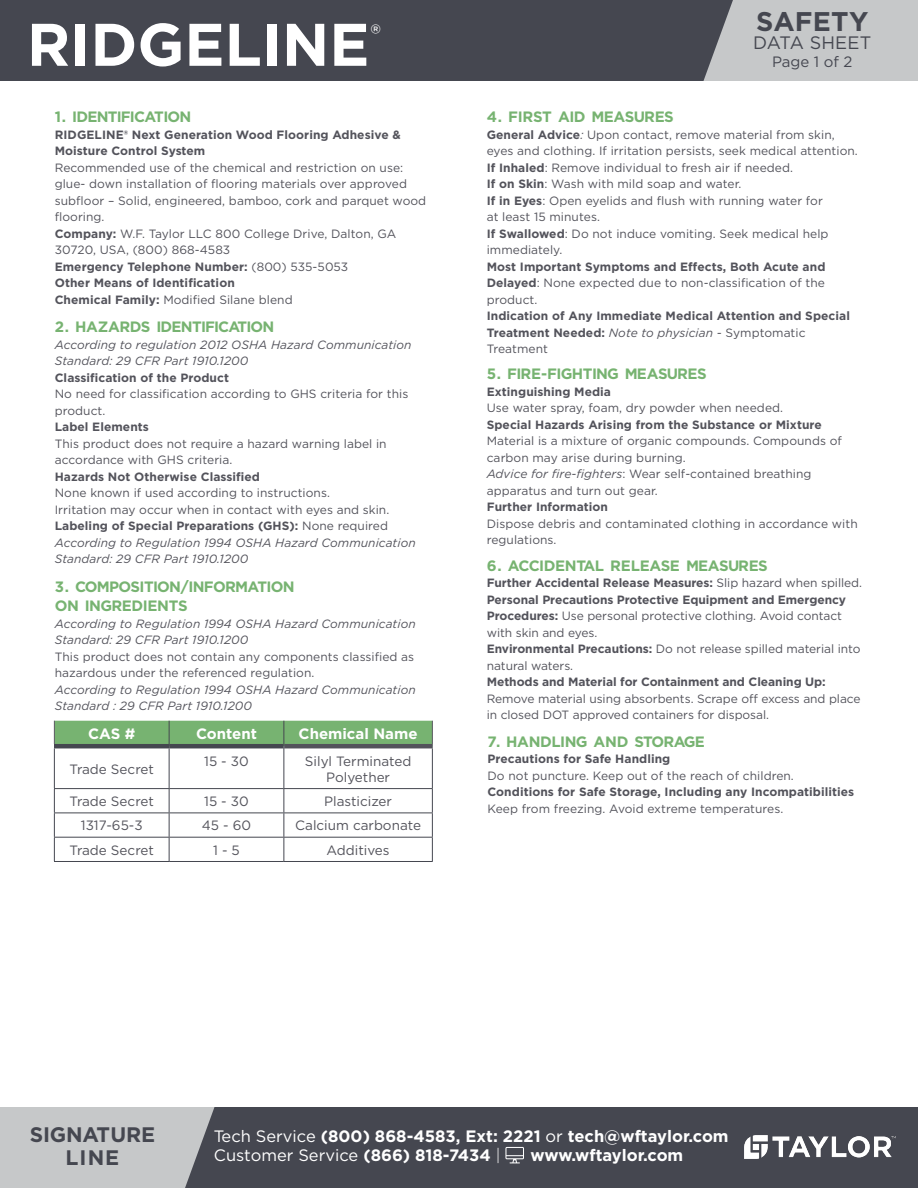
<style>
.page{position:relative;width:918px;height:1188px;background:#fff}
.page>*{position:absolute;margin:0;border:0;box-sizing:border-box;transform-origin:0 0}
.t1{font:700 60px "Gotham";color:#fff}
.t2{font:700 27px "Gotham";letter-spacing:.01em;color:#454750}
.t3{font:26.25px "Gotham";color:#fff}
.t4{font:700 21px "Gotham";letter-spacing:-.01em;color:#454750}
.t5{font:18px "Gotham";letter-spacing:.005em;color:#454750}
.t6{font:700 16.5px "Gotham";color:#fff}
.t7{font:16.5px "Gotham";color:#fff}
.t8{font:700 15px "Gotham";letter-spacing:-.05em;color:#77b371}
.t9{font:700 15px "Gotham";letter-spacing:-.03em;color:#77b371}
.t10{font:700 15px "Gotham";color:#fff}
.t11{font:15px "Gotham";color:#454750}
.t12{font:13.5px/16.2px "Gotham";color:#53535b;text-align:center}
.t13{font:12px/16.5px "Gotham";letter-spacing:.005em;color:#53535b}
.t14{font:700 12px/16.5px "Gotham";letter-spacing:.005em;color:#53535b}
.t15{font:italic 12px/16.5px "Gotham";letter-spacing:.005em;color:#53535b}
.s1{font-weight:700}
.s2{font-weight:400}
.s3{font-style:italic}
.s4{font-weight:400;font-style:italic}
.s5{font-weight:300}
</style>
<div class="page">
<div style="left:54px;top:721px;width:379px;height:23px;background:#77b371"></div>
<hr style="left:54px;top:744px;width:115px;height:4px;background:#454750">
<hr style="left:169px;top:744px;width:115px;height:4px;background:#454750">
<hr style="left:284px;top:744px;width:149px;height:4px;background:#53535b">
<hr style="left:54px;top:748px;width:1px;height:40px;background:#454750">
<hr style="left:169px;top:748px;width:1px;height:40px;background:#454750">
<hr style="left:284px;top:746px;width:1px;height:42px;background:#454750">
<hr style="left:432px;top:748px;width:1px;height:40px;background:#454750">
<hr style="left:54px;top:788px;width:115px;height:1px;background:#454750">
<hr style="left:169px;top:788px;width:115px;height:1px;background:#454750">
<hr style="left:284px;top:788px;width:149px;height:1px;background:#454750">
<hr style="left:54px;top:813px;width:115px;height:1px;background:#454750">
<hr style="left:169px;top:813px;width:115px;height:1px;background:#454750">
<hr style="left:284px;top:813px;width:149px;height:1px;background:#454750">
<hr style="left:54px;top:837px;width:115px;height:1px;background:#454750">
<svg style="left:54px;top:789px;width:1px;height:72px"></svg>
<hr style="left:169px;top:837px;width:115px;height:1px;background:#454750">
<svg style="left:169px;top:789px;width:1px;height:72px"></svg>
<hr style="left:284px;top:837px;width:149px;height:1px;background:#454750">
<svg style="left:284px;top:789px;width:1px;height:72px"></svg>
<svg style="left:432px;top:789px;width:1px;height:72px"></svg>
<hr style="left:54px;top:861px;width:115px;height:1px;background:#454750">
<hr style="left:169px;top:861px;width:115px;height:1px;background:#454750">
<hr style="left:284px;top:861px;width:149px;height:1px;background:#454750">
<div style="left:0;top:0;width:918px;height:81px;background:#454750"></div>
<svg style="left:703px;top:0;width:215px;height:81px"></svg>
<div style="left:0;top:1107px;width:918px;height:81px;background:#454750"></div>
<svg style="left:0;top:1107px;width:215px;height:81px"></svg>
<svg style="left:505px;top:1147px;width:19px;height:16px"></svg>
<img style="left:744px;top:1135px;width:152px;height:24px">
<p class="t1" style="left:27px;top:5px;width:344px">RIDGELINE</p>
<p class="t3" style="left:370px;top:17px;width:12px">®</p>
<p class="t8" style="left:55px;top:107px;width:138px">1. IDENTIFICATION</p>
<p class="t14" style="left:55px;top:126px;width:348px">RIDGELINE® Next Generation Wood Flooring Adhesive &amp;<br>Moisture Control System</p>
<p class="t13" style="left:55px;top:159px;width:354px">Recommended use of the chemical and restriction on use: glue- down installation of flooring materials over approved</p>
<p class="t13" style="left:55px;top:192px;width:373px">subfloor – Solid, engineered, bamboo, cork and parquet wood flooring.</p>
<p class="t13" style="left:55px;top:225px;width:343px"><span class="s1">Company:</span> W.F. Taylor LLC 800 College Drive, Dalton, GA<br>30720, USA, (800) 868-4583</p>
<p class="t14" style="left:55px;top:258px;width:295px">Emergency Telephone Number: <span class="s2">(800) 535-5053</span></p>
<p class="t14" style="left:55px;top:275px;width:182px">Other Means of Identification</p>
<p class="t13" style="left:55px;top:291px;width:239px"><span class="s1">Chemical Family:</span> Modified Silane blend</p>
<p class="t8" style="left:55px;top:317px;width:221px">2. HAZARDS IDENTIFICATION</p>
<p class="t15" style="left:55px;top:336px;width:358px">According to regulation 2012 OSHA Hazard Communication<br>Standard: 29 CFR Part 1910.1200</p>
<p class="t14" style="left:55px;top:369px;width:176px">Classification of the Product</p>
<p class="t13" style="left:55px;top:385px;width:355px">No need for classification according to GHS criteria for this product.</p>
<p class="t14" style="left:55px;top:419px;width:96px">Label Elements</p>
<p class="t13" style="left:55px;top:435px;width:333px">This product does not require a hazard warning label in accordance with GHS criteria.</p>
<p class="t14" style="left:55px;top:468px;width:207px">Hazards Not Otherwise Classified</p>
<p class="t13" style="left:55px;top:484px;width:336px">None known if used according to instructions.<br>Irritation may occur when in contact with eyes and skin.</p>
<p class="t14" style="left:55px;top:518px;width:335px">Labeling of Special Preparations (GHS): <span class="s2">None required</span></p>
<p class="t15" style="left:55px;top:534px;width:363px">According to Regulation 1994 OSHA Hazard Communication<br>Standard: 29 CFR Part 1910.1200</p>
<p class="t8" style="left:55px;top:576px;width:242px">3. COMPOSITION/INFORMATION</p>
<p class="t9" style="left:55px;top:596px;width:134px">ON INGREDIENTS</p>
<p class="t15" style="left:55px;top:615px;width:363px">According to Regulation 1994 OSHA Hazard Communication<br>Standard: 29 CFR Part 1910.1200</p>
<p class="t13" style="left:55px;top:648px;width:361px">This product does not contain any components classified as hazardous under the referenced regulation.</p>
<p class="t15" style="left:55px;top:681px;width:363px">According to Regulation 1994 OSHA Hazard Communication<br>Standard : 29 CFR Part 1910.1200</p>
<p class="t10" style="left:88px;top:724px;width:49px">CAS #</p>
<p class="t10" style="left:196px;top:724px;width:62px">Content</p>
<p class="t10" style="left:299px;top:724px;width:121px">Chemical Name</p>
<p class="t12" style="left:70px;top:761px;width:86px">Trade Secret</p>
<p class="t12" style="left:204px;top:752px;width:46px">15 - 30</p>
<p class="t12" style="left:305px;top:752px;width:108px">Silyl Terminated<br>Polyether</p>
<p class="t12" style="left:70px;top:793px;width:86px">Trade Secret</p>
<p class="t12" style="left:204px;top:793px;width:46px">15 - 30</p>
<p class="t12" style="left:324px;top:793px;width:69px">Plasticizer</p>
<p class="t12" style="left:81px;top:817px;width:63px">1317-65-3</p>
<p class="t12" style="left:202px;top:817px;width:51px">45 - 60</p>
<p class="t12" style="left:295px;top:817px;width:127px">Calcium carbonate</p>
<p class="t12" style="left:70px;top:842px;width:86px">Trade Secret</p>
<p class="t12" style="left:213px;top:842px;width:28px">1 - 5</p>
<p class="t12" style="left:327px;top:842px;width:65px">Additives</p>
<p class="t2" style="left:756px;top:4px;width:114px">SAFETY</p>
<p class="t5" style="left:753px;top:32px;width:119px">DATA SHEET</p>
<p class="t11" style="left:772px;top:53px;width:82px">Page 1 of 2</p>
<p class="t9" style="left:487px;top:107px;width:189px">4. FIRST AID MEASURES</p>
<p class="t13" style="left:487px;top:126px;width:373px"><span class="s1">General Advice</span><span class="s3">:</span> Upon contact, remove material from skin, eyes and clothing. If irritation persists, seek medical attention.</p>
<p class="t13" style="left:487px;top:159px;width:308px"><span class="s1">If Inhaled</span>: Remove individual to fresh air if needed.</p>
<p class="t13" style="left:487px;top:175px;width:256px"><span class="s1">If on Skin</span>: Wash with mild soap and water.</p>
<p class="t13" style="left:487px;top:192px;width:338px"><span class="s1">If in Eyes</span>: Open eyelids and flush with running water for</p>
<p class="t13" style="left:487px;top:208px;width:115px">at least 15 minutes.</p>
<p class="t13" style="left:487px;top:225px;width:343px"><span class="s1">If Swallowed</span>: Do not induce vomiting. Seek medical help immediately.</p>
<p class="t14" style="left:487px;top:258px;width:340px;text-align:justify">Most Important Symptoms and Effects, Both Acute and Delayed<span class="s2">: None expected due to non-classification of the product.</span></p>
<p class="t14" style="left:487px;top:308px;width:365px">Indication of Any Immediate Medical Attention and Special<br>Treatment Needed: <span class="s4">Note to physician -</span> <span class="s2">Symptomatic<br>Treatment</span></p>
<p class="t8" style="left:487px;top:364px;width:222px">5. FIRE-FIGHTING MEASURES</p>
<p class="t14" style="left:487px;top:383px;width:126px">Extinguishing Media</p>
<p class="t13" style="left:487px;top:400px;width:298px">Use water spray, foam, dry powder when needed.</p>
<p class="t14" style="left:487px;top:416px;width:337px">Special Hazards Arising from the Substance or Mixture</p>
<p class="t13" style="left:487px;top:433px;width:357px">Material is a mixture of organic compounds. Compounds of carbon may arise during burning.</p>
<p class="t13" style="left:487px;top:466px;width:326px"><span class="s3">Advice for fire-fighters</span>: Wear self-contained breathing apparatus and turn out gear.</p>
<p class="t14" style="left:487px;top:499px;width:123px">Further Information</p>
<p class="t13" style="left:487px;top:515px;width:373px">Dispose debris and contaminated clothing in accordance with regulations.</p>
<p class="t9" style="left:487px;top:555px;width:283px">6. ACCIDENTAL RELEASE MEASURES</p>
<p class="t14" style="left:487px;top:575px;width:377px">Further Accidental Release Measures: <span class="s2">Slip hazard when spilled.</span></p>
<p class="t14" style="left:487px;top:591px;width:361px">Personal Precautions Protective Equipment and Emergency<br>Procedures: <span class="s2">Use personal protective clothing. Avoid contact with skin and eyes.</span></p>
<p class="t13" style="left:487px;top:640px;width:375px"><span class="s1">Environmental Precautions:</span> Do not release spilled material into natural waters.</p>
<p class="t14" style="left:487px;top:674px;width:341px">Methods and Material for Containment and Cleaning Up:</p>
<p class="t13" style="left:487px;top:690px;width:375px">Remove material using absorbents. Scrape off excess and place in closed DOT approved containers for disposal.</p>
<p class="t9" style="left:488px;top:732px;width:219px">7. HANDLING AND STORAGE</p>
<p class="t14" style="left:488px;top:751px;width:184px">Precautions for Safe Handling</p>
<p class="t13" style="left:488px;top:767px;width:308px">Do not puncture. Keep out of the reach of children.</p>
<p class="t14" style="left:488px;top:784px;width:368px">Conditions for Safe Storage, Including any Incompatibilities</p>
<p class="t13" style="left:488px;top:800px;width:297px">Keep from freezing. Avoid extreme temperatures.</p>
<p class="t4" style="left:30px;top:1121px;width:127px">SIGNATURE</p>
<p class="t4" style="left:66px;top:1144px;width:55px">LINE</p>
<p class="t6" style="left:214px;top:1125px;width:516px"><span class="s2">Tech Service</span> (800) 868-4583, Ext: 2221 <span class="s2">or</span> tech@wftaylor.com</p>
<p class="t7" style="left:214px;top:1145px;width:288px">Customer Service <span class="s1">(866) 818-7434</span> <span class="s5">|</span></p>
<p class="t6" style="left:530px;top:1145px;width:154px">www.wftaylor.com</p>
</div>
